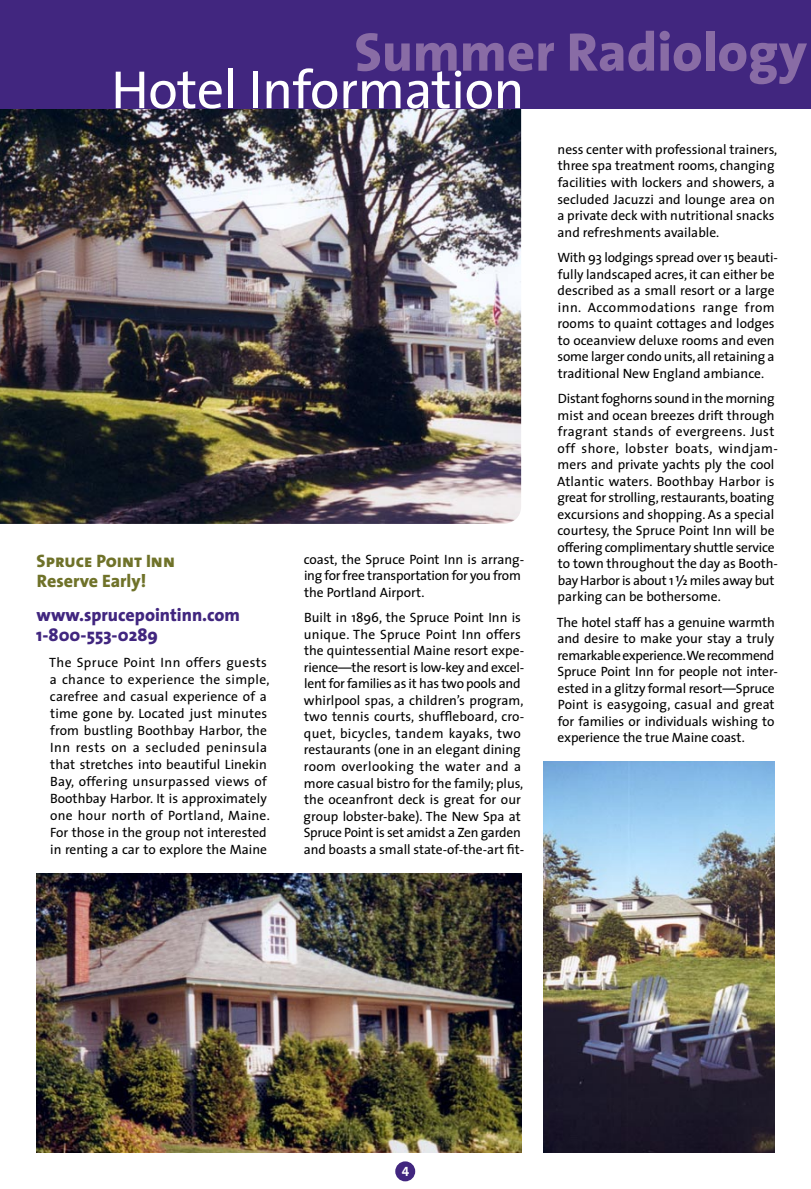
<style>
.page{position:relative;width:811px;height:1189px;background:#fff}
.page>*{position:absolute;margin:0;border:0;box-sizing:border-box;transform-origin:0 0}
.t1{font:800 54.75px "The Sans";color:#896ca5}
.t2{font:54px "The Sans";letter-spacing:-.01em;color:#fff}
.t3{font:800 18px/20.1px "The Sans";color:#41267f}
.t4{font:18px "The Sans Extra Bold Caps";color:#6f7229}
.t5{font:800 18px "The Sans";color:#6f7229}
.t6{font:13.5px/16.5px "The Sans";color:#000}
.t7{font:13.5px "The Sans Bold Caps";color:#fff}
.s1{font-family:"The Sans Expert"}
</style>
<div class="page">
<img style="left:0;top:108px;width:521px;height:416px">
<div style="left:0;top:0;width:810px;height:108px;background:#41267f"></div>
<div style="left:396px;top:1161px;width:18px;height:19px;background:#41267f;border-radius:50%"></div>
<div style="left:395px;top:1160px;width:20px;height:20px;border:2px solid #41267f;border-radius:50%"></div>
<img style="left:543px;top:761px;width:231px;height:391px">
<img style="left:36px;top:873px;width:485px;height:279px">
<h1 class="t1" style="left:354px;top:6px;width:454px">Summer Radiology</h1>
<h2 class="t2" style="left:111px;top:45px;width:414px">Hotel Information</h2>
<h3 class="t4" style="left:37px;top:545px;width:140px">Spruce Point Inn</h3>
<h3 class="t5" style="left:37px;top:565px;width:111px">Reserve Early!</h3>
<h3 class="t3" style="left:36px;top:603px;width:205px">www.sprucepointinn.com<br>1-800-553-0289</h3>
<p class="t6" style="left:49px;top:653px;width:222px;line-height:17.1px">The Spruce Point Inn offers guests a chance to experience the simple, carefree and casual experience of a time gone by. Located just minutes from bustling Boothbay Harbor, the Inn rests on a secluded peninsula that stretches into beautiful Linekin Bay, offering unsurpassed views of Boothbay Harbor. It is approximately one hour north of Portland, Maine.<br>For those in the group not interested in renting a car to explore the Maine</p>
<p class="t6" style="left:303px;top:550px;width:222px">coast, the Spruce Point Inn is arrang&shy;ing for free transportation for you from the Portland Airport.</p>
<p class="t6" style="left:303px;top:609px;width:222px">Built in 1896, the Spruce Point Inn is unique. The Spruce Point Inn offers the quintessential Maine resort expe&shy;rience—the resort is low-key and excel&shy;lent for families as it has two pools and whirlpool spas, a children’s program, two tennis courts, shuffleboard, cro&shy;quet, bicycles, tandem kayaks, two restaurants (one in an elegant dining room overlooking the water and a more casual bistro for the family; plus, the oceanfront deck is great for our group lobster-bake). The New Spa at Spruce Point is set amidst a Zen garden and boasts a small state-of-the-art fit-</p>
<p class="t6" style="left:557px;top:141px;width:221px">ness center with professional trainers, three spa treatment rooms, changing facilities with lockers and showers, a secluded Jacuzzi and lounge area on a private deck with nutritional snacks and refreshments available.</p>
<p class="t6" style="left:557px;top:249px;width:222px">With 93 lodgings spread over 15 beauti&shy;fully landscaped acres, it can either be described as a small resort or a large inn. Accommodations range from rooms to quaint cottages and lodges to oceanview deluxe rooms and even some larger condo units, all retaining a traditional New England ambiance.</p>
<p class="t6" style="left:557px;top:390px;width:222px">Distant foghorns sound in the morning mist and ocean breezes drift through fragrant stands of evergreens. Just off shore, lobster boats, windjam&shy;mers and private yachts ply the cool Atlantic waters. Boothbay Harbor is great for strolling, restaurants, boating excursions and shopping. As a special courtesy, the Spruce Point Inn will be offering complimentary shuttle service to town throughout the day as Booth&shy;bay Harbor is about 1 <span class="s1">V</span> miles away but parking can be bothersome.</p>
<p class="t6" style="left:556px;top:613px;width:222px">The hotel staff has a genuine warmth and desire to make your stay a truly remarkable experience. We recommend Spruce Point Inn for people not inter&shy;ested in a glitzy formal resort—Spruce Point is easygoing, casual and great for families or individuals wishing to experience the true Maine coast.</p>
<p class="t7" style="left:401px;top:1159px;width:9px">4</p>
</div>
